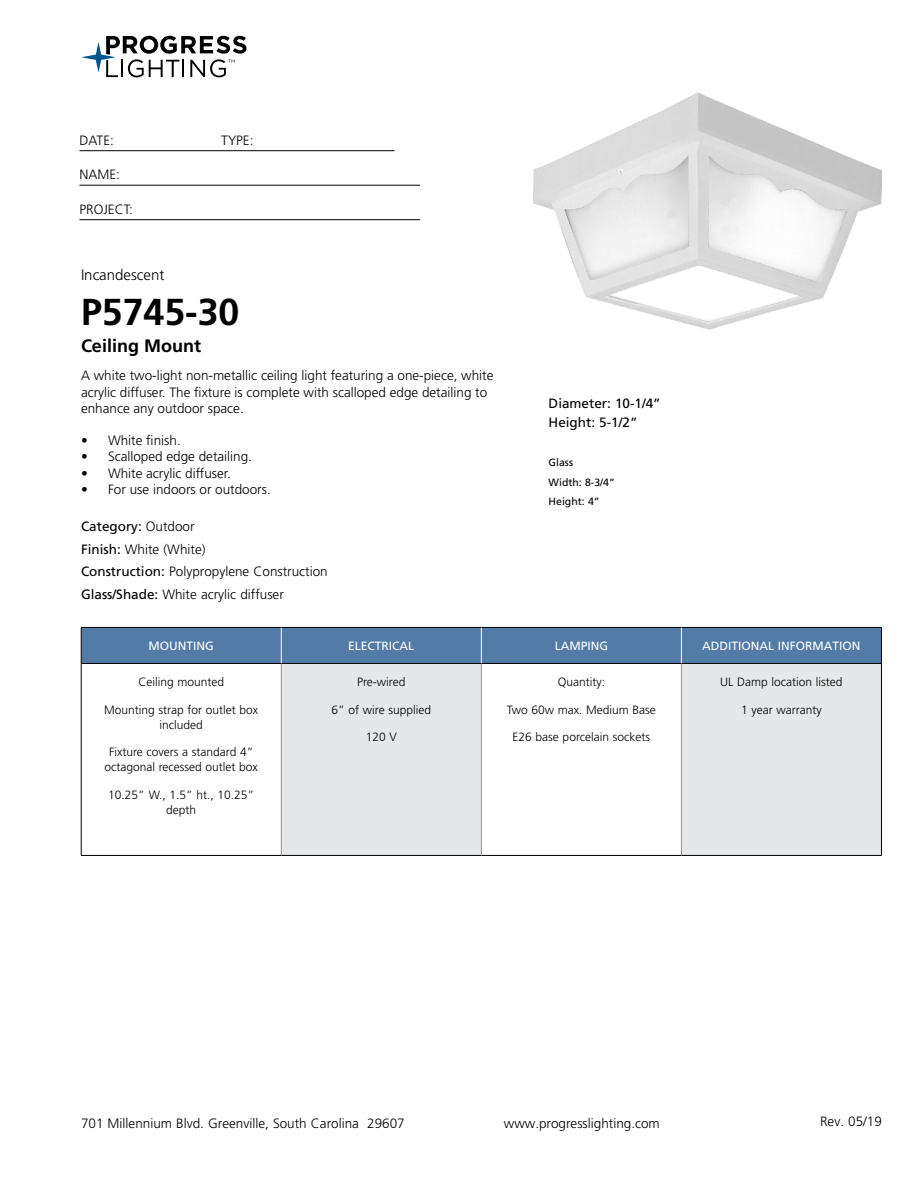
<style>
.page{position:relative;width:918px;height:1188px;background:#fff}
.page>*{position:absolute;margin:0;border:0;box-sizing:border-box;transform-origin:0 0}
.t1{font:700 37.5px "Frutiger LT Std";color:#000}
.t2{font:700 18px "Frutiger LT Std";color:#000}
.t3{font:300 15px "Frutiger LT Std";color:#000}
.t4{font:300 13.5px/22.5px "Frutiger LT Std";color:#000}
.t5{font:13.5px/19.5px "Frutiger LT Std";color:#000}
.t6{font:300 12px/15px "Frutiger LT Std";color:#000;text-align:center}
.t7{font:12px "Frutiger LT Std";color:#fff}
.t8{font:10.5px/19.5px "Frutiger LT Std";color:#000}
.s1{font-weight:400}
</style>
<div class="page">
<svg style="left:81px;top:36px;width:165px;height:41px"></svg>
<hr style="left:80px;top:150px;width:314px;height:1px;background:#000">
<hr style="left:80px;top:185px;width:340px;height:1px;background:#000">
<hr style="left:80px;top:219px;width:340px;height:1px;background:#000">
<div style="left:82px;top:628px;width:799px;height:35px;background:#527ba8"></div>
<div style="left:281px;top:663px;width:200px;height:192px;background:#e6e7e8"></div>
<div style="left:681px;top:663px;width:200px;height:192px;background:#e6e7e8"></div>
<hr style="left:281px;top:664px;width:1px;height:191px;background:#939598">
<hr style="left:481px;top:664px;width:1px;height:191px;background:#939598">
<hr style="left:681px;top:664px;width:1px;height:191px;background:#939598">
<hr style="left:81px;top:663px;width:200px;height:1px;background:#000">
<hr style="left:281px;top:663px;width:200px;height:1px;background:#000">
<hr style="left:481px;top:663px;width:200px;height:1px;background:#000">
<hr style="left:681px;top:663px;width:200px;height:1px;background:#000">
<hr style="left:81px;top:855px;width:200px;height:1px;background:#000">
<hr style="left:281px;top:855px;width:200px;height:1px;background:#000">
<hr style="left:481px;top:855px;width:200px;height:1px;background:#000">
<hr style="left:681px;top:855px;width:201px;height:1px;background:#000">
<hr style="left:81px;top:627px;width:200px;height:1px;background:#000">
<hr style="left:81px;top:628px;width:1px;height:35px;background:#000">
<hr style="left:281px;top:627px;width:200px;height:1px;background:#000">
<hr style="left:481px;top:627px;width:200px;height:1px;background:#000">
<hr style="left:681px;top:627px;width:201px;height:1px;background:#000">
<hr style="left:881px;top:628px;width:1px;height:35px;background:#000">
<hr style="left:81px;top:663px;width:1px;height:192px;background:#000">
<hr style="left:881px;top:663px;width:1px;height:192px;background:#000">
<hr style="left:281px;top:628px;width:1px;height:35px;background:#fff">
<hr style="left:681px;top:628px;width:1px;height:35px;background:#fff">
<hr style="left:481px;top:628px;width:1px;height:35px;background:#fff">
<img style="left:533px;top:92px;width:349px;height:238px">
<p class="t4" style="left:80px;top:129px;width:36px">DATE:</p>
<p class="t4" style="left:221px;top:129px;width:34px">TYPE:</p>
<p class="t4" style="left:80px;top:164px;width:42px">NAME:</p>
<p class="t4" style="left:80px;top:198px;width:55px">PROJECT:</p>
<p class="t3" style="left:81px;top:266px;width:85px">Incandescent</p>
<h1 class="t1" style="left:81px;top:290px;width:160px">P5745-30</h1>
<h2 class="t2" style="left:81px;top:335px;width:122px">Ceiling Mount</h2>
<p class="t4" style="left:81px;top:368px;width:414px;line-height:16.2px">A white two-light non-metallic ceiling light featuring a one-piece, white acrylic diffuser. The fixture is complete with scalloped edge detailing to enhance any outdoor space.</p>
<p class="t4" style="left:81px;top:429px;width:101px">• White finish.</p>
<p class="t4" style="left:81px;top:446px;width:173px">• Scalloped edge detailing.</p>
<p class="t4" style="left:81px;top:462px;width:151px">• White acrylic diffuser.</p>
<p class="t4" style="left:81px;top:478px;width:191px">• For use indoors or outdoors.</p>
<p class="t4" style="left:81px;top:516px;width:248px"><span class="s1">Category:</span> Outdoor<br><span class="s1">Finish:</span> White (White)<br><span class="s1">Construction:</span> Polypropylene Construction<br><span class="s1">Glass/Shade:</span> White acrylic diffuser</p>
<p class="t7" style="left:149px;top:639px;width:67px">MOUNTING</p>
<p class="t7" style="left:348px;top:639px;width:68px">ELECTRICAL</p>
<p class="t7" style="left:555px;top:639px;width:55px">LAMPING</p>
<p class="t7" style="left:702px;top:639px;width:160px">ADDITIONAL INFORMATION</p>
<p class="t6" style="left:138px;top:674px;width:87px">Ceiling mounted</p>
<p class="t6" style="left:104px;top:702px;width:156px">Mounting strap for outlet box included</p>
<p class="t6" style="left:105px;top:745px;width:155px">Fixture covers a standard 4” octagonal recessed outlet box</p>
<p class="t6" style="left:108px;top:788px;width:147px">10.25” W., 1.5” ht., 10.25” depth</p>
<p class="t5" style="left:549px;top:393px;width:114px">Diameter: 10-1/4”<br>Height: 5-1/2”</p>
<p class="t8" style="left:549px;top:453px;width:68px">Glass<br>Width: 8-3/4”<br>Height: 4”</p>
<p class="t6" style="left:357px;top:674px;width:50px">Pre-wired</p>
<p class="t6" style="left:332px;top:702px;width:101px">6” of wire supplied</p>
<p class="t6" style="left:366px;top:730px;width:33px">120 V</p>
<p class="t6" style="left:720px;top:675px;width:124px">UL Damp location listed</p>
<p class="t6" style="left:741px;top:702px;width:82px">1 year warranty</p>
<p class="t6" style="left:558px;top:675px;width:49px">Quantity:</p>
<p class="t6" style="left:507px;top:702px;width:150px">Two 60w max. Medium Base</p>
<p class="t6" style="left:513px;top:730px;width:139px">E26 base porcelain sockets</p>
<p class="t4" style="left:81px;top:1112px;width:325px">701 Millennium Blvd. Greenville, South Carolina 29607</p>
<p class="t4" style="left:504px;top:1112px;width:158px">www.progresslighting.com</p>
<p class="t4" style="left:820px;top:1110px;width:63px">Rev. 05/19</p>
</div>
